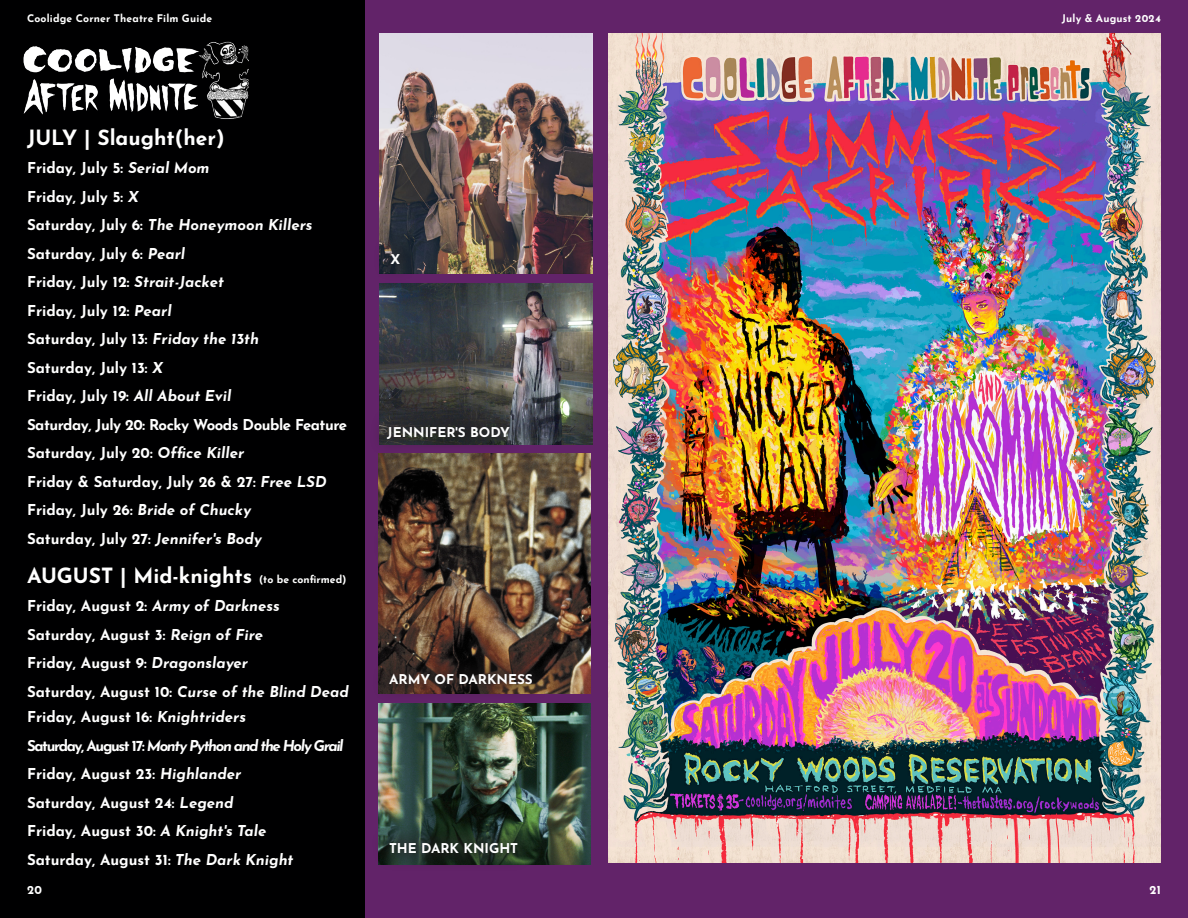
<style>
.page{position:relative;width:1188px;height:918px;background:#622369}
.page>*{position:absolute;margin:0;border:0;box-sizing:border-box;transform-origin:0 0}
.Midnite_Title{font:700 21px "Josefin Sans";color:#fff}
.Midnite_Title-2{font:700 15px/25.5px "Josefin Sans";color:#fff}
.Midnite_Title-3{font:italic 700 15px "Josefin Sans";letter-spacing:-.09em;color:#fff}
.Midnite_Title-4{font:700 15px "Josefin Sans";letter-spacing:-.03em;color:#fff}
.Midnite_Title-5{font:italic 700 15px "Josefin Sans";color:#fff}
.Midnite_Title-6{font:700 13.5px "Josefin Sans";color:#fff}
.t1{font:700 12px "Josefin Sans";color:#fff}
.t2{font:700 10.5px "Josefin Sans";letter-spacing:.015em;color:#fff}
.s1{font-style:italic}
.s2{font-style:normal}
.s3{font-size:10.5px}
</style>
<div class="page">
<div style="left:0;top:0;width:364px;height:918px;background:#000001"></div>
<img style="left:378px;top:703px;width:213px;height:161px">
<img style="left:379px;top:283px;width:213px;height:161px">
<div style="left:369px;top:407px;width:158px;height:49px;background:#231f20;opacity:.57"></div>
<img style="left:378px;top:454px;width:213px;height:240px">
<img style="left:379px;top:34px;width:213px;height:240px">
<div style="left:371px;top:654px;width:179px;height:49px;background:#231f20;opacity:.57"></div>
<div style="left:371px;top:824px;width:165px;height:48px;background:#231f20;opacity:.57"></div>
<div style="left:373px;top:235px;width:45px;height:47px;background:#231f20;opacity:.57"></div>
<img style="left:23px;top:41px;width:225px;height:78px">
<img style="left:608px;top:34px;width:553px;height:829px">
<p class="t2" style="left:27px;top:9px;width:187px">Coolidge Corner Theatre Film Guide</p>
<p class="t2" style="left:1062px;top:9px;width:101px">July &amp; August 2024</p>
<p class="Midnite_Title" style="left:27px;top:119px;width:199px">JULY | Slaught(her)</p>
<p class="Midnite_Title-2" style="left:27px;top:153px;width:184px">Friday, July 5: <span class="s1">Serial Mom</span></p>
<p class="Midnite_Title-2" style="left:27px;top:181px;width:113px">Friday, July 5: <span class="s1">X</span></p>
<p class="Midnite_Title-5" style="left:27px;top:212px;width:287px"><span class="s2">Saturday, July 6:</span> The Honeymoon Killers</p>
<p class="Midnite_Title-2" style="left:27px;top:238px;width:160px">Saturday, July 6: <span class="s1">Pearl</span></p>
<p class="Midnite_Title-2" style="left:27px;top:267px;width:198px">Friday, July 12: <span class="s1">Strait-Jacket</span></p>
<p class="Midnite_Title-2" style="left:27px;top:295px;width:146px">Friday, July 12: <span class="s1">Pearl</span></p>
<p class="Midnite_Title-2" style="left:27px;top:324px;width:234px">Saturday, July 13: <span class="s1">Friday the 13th</span></p>
<p class="Midnite_Title-2" style="left:27px;top:352px;width:137px">Saturday, July 13: <span class="s1">X</span></p>
<p class="Midnite_Title-2" style="left:27px;top:381px;width:206px">Friday, July 19: <span class="s1">All About Evil</span></p>
<p class="Midnite_Title-4" style="left:27px;top:411px;width:322px">Saturday, July 20: Rocky Woods Double Feature</p>
<p class="Midnite_Title-2" style="left:27px;top:438px;width:219px">Saturday, July 20: <span class="s1">Office Killer</span></p>
<p class="Midnite_Title-2" style="left:27px;top:466px;width:301px">Friday &amp; Saturday, July 26 &amp; 27: <span class="s1">Free LSD</span></p>
<p class="Midnite_Title-2" style="left:27px;top:495px;width:226px">Friday, July 26: <span class="s1">Bride of Chucky</span></p>
<p class="Midnite_Title-2" style="left:27px;top:523px;width:237px">Saturday, July 27: <span class="s1">Jennifer's Body</span></p>
<p class="Midnite_Title" style="left:27px;top:557px;width:321px">AUGUST | Mid-knights <span class="s3">(to be confirmed)</span></p>
<p class="Midnite_Title-2" style="left:27px;top:591px;width:254px">Friday, August 2: <span class="s1">Army of Darkness</span></p>
<p class="Midnite_Title-2" style="left:27px;top:619px;width:238px">Saturday, August 3: <span class="s1">Reign of Fire</span></p>
<p class="Midnite_Title-2" style="left:27px;top:648px;width:223px">Friday, August 9: <span class="s1">Dragonslayer</span></p>
<p class="Midnite_Title-2" style="left:27px;top:676px;width:323px">Saturday, August 10: <span class="s1">Curse of the Blind Dead<br></span>Friday, August 16: <span class="s1">Knightriders</span></p>
<p class="Midnite_Title-3" style="left:27px;top:733px;width:318px"><span class="s2">Saturday, August 17:</span> Monty Python and the Holy Grail</p>
<p class="Midnite_Title-2" style="left:27px;top:759px;width:216px">Friday, August 23: <span class="s1">Highlander</span></p>
<p class="Midnite_Title-2" style="left:27px;top:787px;width:208px">Saturday, August 24: <span class="s1">Legend</span></p>
<p class="Midnite_Title-2" style="left:27px;top:816px;width:241px">Friday, August 30: <span class="s1">A Knight's Tale</span></p>
<p class="Midnite_Title-2" style="left:27px;top:844px;width:268px">Saturday, August 31: <span class="s1">The Dark Knight</span></p>
<p class="Midnite_Title-6" style="left:391px;top:247px;width:11px">X</p>
<p class="Midnite_Title-6" style="left:387px;top:420px;width:124px">JENNIFER'S BODY</p>
<p class="Midnite_Title-6" style="left:389px;top:667px;width:145px">ARMY OF DARKNESS</p>
<p class="Midnite_Title-6" style="left:389px;top:836px;width:131px">THE DARK KNIGHT</p>
<p class="t1" style="left:27px;top:879px;width:16px">20</p>
<p class="t1" style="left:1150px;top:879px;width:13px">21</p>
</div>
